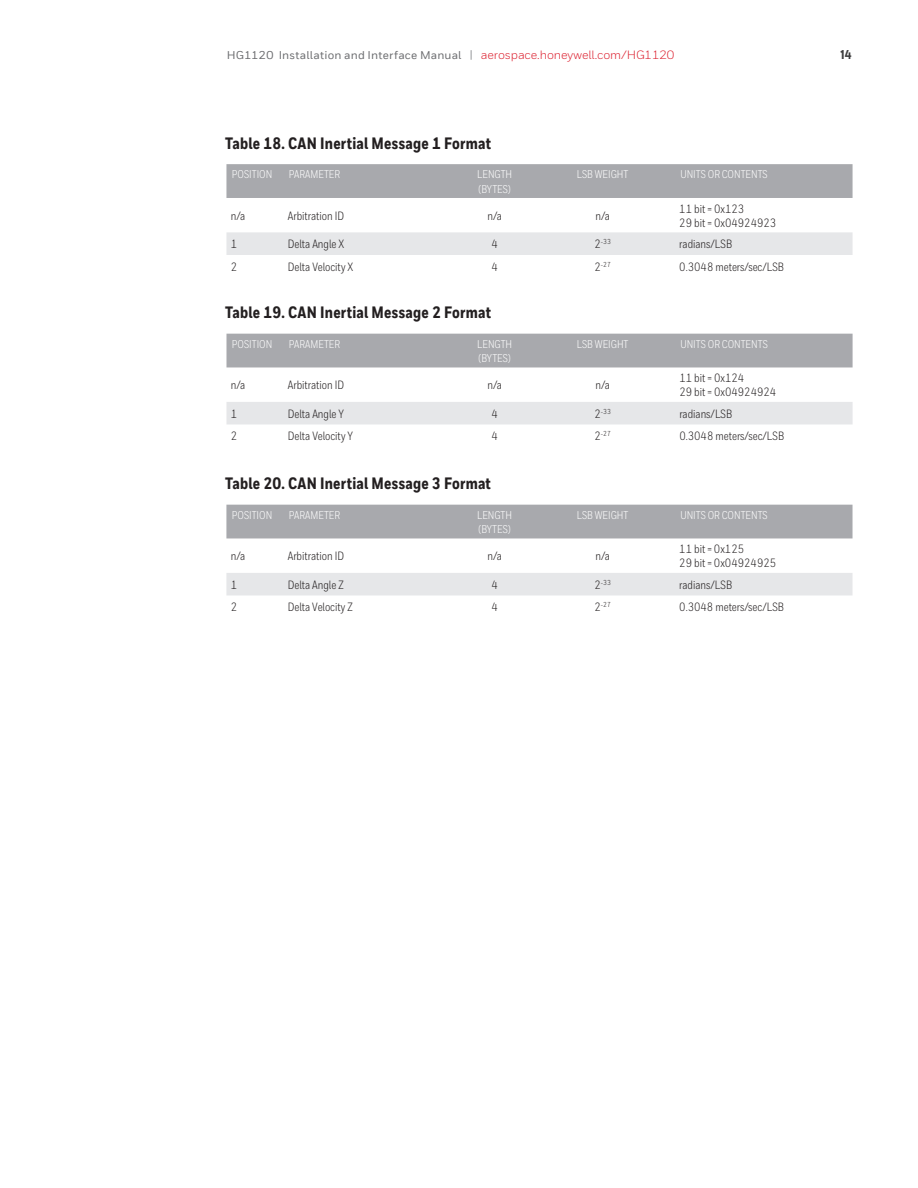
<style>
.page{position:relative;width:918px;height:1188px;background:#fff}
.page>*{position:absolute;margin:0;border:0;box-sizing:border-box;transform-origin:0 0}
.Datasheet__Specifica{font:800 16.5px "Honeywell Cond";letter-spacing:.015em;color:#231f20}
.MASTER__Header_Foote{font:800 12.75px "Honeywell Cond TT";color:#3e3e3f}
.Table__Body{font:12px "Honeywell Cond";color:#231f20}
.Table__Header__All_C{font:11.25px "Honeywell Cond";color:#fff}
.MASTER__Header_Foote-2{font:500 11.25px "Honeywell Sans TT";letter-spacing:.02em;color:#6c6d70}
.Table__Body-2{font:7.2px "Honeywell Cond";color:#231f20}
.s1{font-size:11.4px;color:#939598}
.s2{font-weight:400;font-size:12px;color:#dc1f2e}
.s3{font-size:12px}
</style>
<div class="page">
<div style="left:226px;top:164px;width:627px;height:34px;background:#a8a9ad"></div>
<div style="left:226px;top:232px;width:627px;height:23px;background:#e6e7e9"></div>
<div style="left:226px;top:334px;width:627px;height:33px;background:#a8a9ad"></div>
<div style="left:226px;top:402px;width:627px;height:22px;background:#e6e7e9"></div>
<div style="left:226px;top:505px;width:627px;height:33px;background:#a8a9ad"></div>
<div style="left:226px;top:573px;width:627px;height:22px;background:#e6e7e9"></div>
<p class="MASTER__Header_Foote-2" style="left:227px;top:48px;width:449px">HG1120 Installation and Interface Manual <span class="s1">|</span> <span class="s2">aerospace.honeywell.com/HG1120</span></p>
<p class="MASTER__Header_Foote" style="left:841px;top:46px;width:13px">14</p>
<p class="Datasheet__Specifica" style="left:225px;top:133px;width:267px">Table 18. CAN Inertial Message 1 Format</p>
<p class="Table__Header__All_C" style="left:232px;top:168px;width:42px">POSITION</p>
<p class="Table__Header__All_C" style="left:289px;top:168px;width:53px">PARAMETER</p>
<p class="Table__Header__All_C" style="left:477px;top:168px;width:37px">LENGTH</p>
<p class="Table__Header__All_C" style="left:478px;top:182px;width:34px">(BYTES)</p>
<p class="Table__Header__All_C" style="left:577px;top:168px;width:53px">LSB WEIGHT</p>
<p class="Table__Header__All_C" style="left:680px;top:168px;width:89px">UNITS OR CONTENTS</p>
<p class="Table__Body" style="left:231px;top:209px;width:16px">n/a</p>
<p class="Table__Body" style="left:288px;top:209px;width:58px">Arbitration ID</p>
<p class="Table__Body" style="left:487px;top:209px;width:16px">n/a</p>
<p class="Table__Body" style="left:595px;top:209px;width:16px">n/a</p>
<p class="Table__Body" style="left:679px;top:201px;width:66px">11 bit = 0x123</p>
<p class="Table__Body" style="left:679px;top:216px;width:99px">29 bit = 0x04924923</p>
<p class="Table__Body" style="left:231px;top:237px;width:8px">1</p>
<p class="Table__Body" style="left:288px;top:237px;width:58px">Delta Angle X</p>
<p class="Table__Body" style="left:491px;top:237px;width:8px">4</p>
<p class="Table__Body-2" style="left:594px;top:238px;width:18px"><span class="s3">2</span>-33</p>
<p class="Table__Body" style="left:679px;top:237px;width:54px">radians/LSB</p>
<p class="Table__Body" style="left:231px;top:260px;width:8px">2</p>
<p class="Table__Body" style="left:288px;top:260px;width:67px">Delta Velocity X</p>
<p class="Table__Body" style="left:491px;top:260px;width:8px">4</p>
<p class="Table__Body-2" style="left:594px;top:260px;width:18px"><span class="s3">2</span>-27</p>
<p class="Table__Body" style="left:679px;top:260px;width:106px">0.3048 meters/sec/LSB</p>
<p class="Datasheet__Specifica" style="left:225px;top:302px;width:267px">Table 19. CAN Inertial Message 2 Format</p>
<p class="Table__Header__All_C" style="left:232px;top:337px;width:42px">POSITION</p>
<p class="Table__Header__All_C" style="left:289px;top:337px;width:53px">PARAMETER</p>
<p class="Table__Header__All_C" style="left:477px;top:337px;width:37px">LENGTH</p>
<p class="Table__Header__All_C" style="left:478px;top:352px;width:34px">(BYTES)</p>
<p class="Table__Header__All_C" style="left:577px;top:337px;width:53px">LSB WEIGHT</p>
<p class="Table__Header__All_C" style="left:680px;top:337px;width:89px">UNITS OR CONTENTS</p>
<p class="Table__Body" style="left:231px;top:378px;width:16px">n/a</p>
<p class="Table__Body" style="left:288px;top:378px;width:58px">Arbitration ID</p>
<p class="Table__Body" style="left:487px;top:378px;width:16px">n/a</p>
<p class="Table__Body" style="left:595px;top:378px;width:16px">n/a</p>
<p class="Table__Body" style="left:679px;top:371px;width:66px">11 bit = 0x124</p>
<p class="Table__Body" style="left:679px;top:385px;width:99px">29 bit = 0x04924924</p>
<p class="Table__Body" style="left:231px;top:407px;width:8px">1</p>
<p class="Table__Body" style="left:288px;top:407px;width:58px">Delta Angle Y</p>
<p class="Table__Body" style="left:492px;top:407px;width:8px">4</p>
<p class="Table__Body-2" style="left:594px;top:407px;width:18px"><span class="s3">2</span>-33</p>
<p class="Table__Body" style="left:679px;top:407px;width:54px">radians/LSB</p>
<p class="Table__Body" style="left:231px;top:429px;width:8px">2</p>
<p class="Table__Body" style="left:288px;top:429px;width:67px">Delta Velocity Y</p>
<p class="Table__Body" style="left:492px;top:429px;width:8px">4</p>
<p class="Table__Body-2" style="left:594px;top:430px;width:18px"><span class="s3">2</span>-27</p>
<p class="Table__Body" style="left:679px;top:429px;width:106px">0.3048 meters/sec/LSB</p>
<p class="Datasheet__Specifica" style="left:225px;top:473px;width:267px">Table 20. CAN Inertial Message 3 Format</p>
<p class="Table__Header__All_C" style="left:232px;top:508px;width:42px">POSITION</p>
<p class="Table__Header__All_C" style="left:289px;top:508px;width:53px">PARAMETER</p>
<p class="Table__Header__All_C" style="left:477px;top:508px;width:37px">LENGTH</p>
<p class="Table__Header__All_C" style="left:478px;top:523px;width:34px">(BYTES)</p>
<p class="Table__Header__All_C" style="left:577px;top:508px;width:53px">LSB WEIGHT</p>
<p class="Table__Header__All_C" style="left:680px;top:508px;width:89px">UNITS OR CONTENTS</p>
<p class="Table__Body" style="left:231px;top:549px;width:16px">n/a</p>
<p class="Table__Body" style="left:288px;top:549px;width:58px">Arbitration ID</p>
<p class="Table__Body" style="left:487px;top:549px;width:16px">n/a</p>
<p class="Table__Body" style="left:595px;top:549px;width:16px">n/a</p>
<p class="Table__Body" style="left:679px;top:542px;width:66px">11 bit = 0x125</p>
<p class="Table__Body" style="left:679px;top:556px;width:99px">29 bit = 0x04924925</p>
<p class="Table__Body" style="left:231px;top:578px;width:8px">1</p>
<p class="Table__Body" style="left:288px;top:578px;width:57px">Delta Angle Z</p>
<p class="Table__Body" style="left:491px;top:578px;width:8px">4</p>
<p class="Table__Body-2" style="left:594px;top:578px;width:18px"><span class="s3">2</span>-33</p>
<p class="Table__Body" style="left:679px;top:578px;width:54px">radians/LSB</p>
<p class="Table__Body" style="left:231px;top:600px;width:8px">2</p>
<p class="Table__Body" style="left:288px;top:600px;width:67px">Delta Velocity Z</p>
<p class="Table__Body" style="left:491px;top:600px;width:8px">4</p>
<p class="Table__Body-2" style="left:594px;top:601px;width:18px"><span class="s3">2</span>-27</p>
<p class="Table__Body" style="left:679px;top:600px;width:106px">0.3048 meters/sec/LSB</p>
</div>
